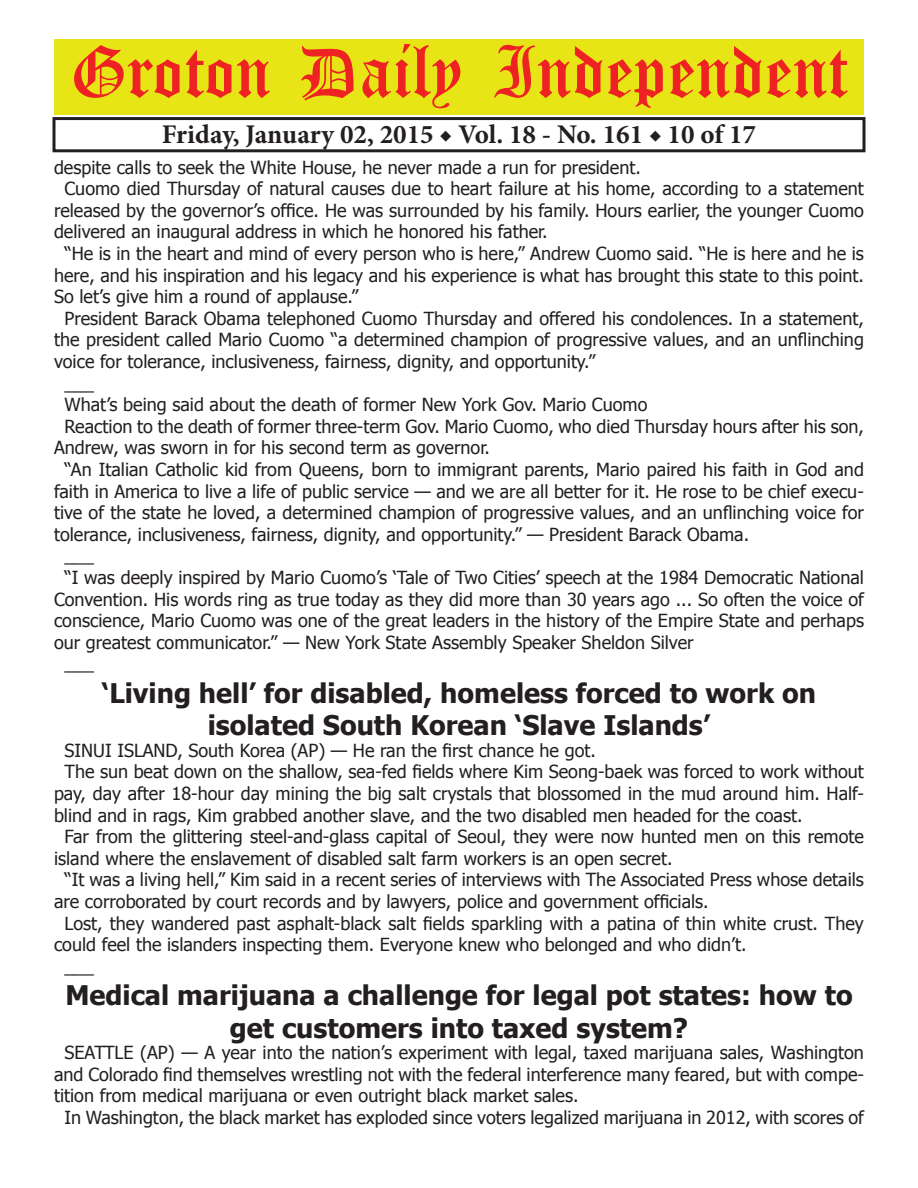
<style>
.page{position:relative;width:918px;height:1188px;background:#fff}
.page>*{position:absolute;margin:0;border:0;box-sizing:border-box;transform-origin:0 0}
.t1{font:54px "Old English Five";color:#ee2123}
.t2{font:700 27px/32.4px "Tahoma";color:#231f20;text-align:center}
.t3{font:700 27px "Minion Pro";color:#231f20}
.t4{font:18px "Tahoma";color:#231f20}
</style>
<div class="page">
<div style="left:52px;top:117px;width:814px;height:35px;border:3px solid #231f20"></div>
<div style="left:54px;top:40px;width:810px;height:75px;background:#e7e515"></div>
<h1 class="t1" style="left:70px;top:47px;width:779px">Groton Daily Independent</h1>
<h2 class="t3" style="left:162px;top:116px;width:596px">Friday, January 02, 2015 ◆ Vol. 18 - No. 161 ◆ 10 of 17</h2>
<p class="t4" style="left:54px;top:155px;width:588px">despite calls to seek the White House, he never made a run for president.</p>
<p class="t4" style="left:64px;top:177px;width:801px">Cuomo died Thursday of natural causes due to heart failure at his home, according to a statement</p>
<p class="t4" style="left:54px;top:198px;width:812px">released by the governor’s office. He was surrounded by his family. Hours earlier, the younger Cuomo</p>
<p class="t4" style="left:54px;top:220px;width:495px">delivered an inaugural address in which he honored his father.</p>
<p class="t4" style="left:64px;top:241px;width:801px">“He is in the heart and mind of every person who is here,” Andrew Cuomo said. “He is here and he is</p>
<p class="t4" style="left:54px;top:263px;width:812px">here, and his inspiration and his legacy and his experience is what has brought this state to this point.</p>
<p class="t4" style="left:54px;top:285px;width:306px">So let’s give him a round of applause.”</p>
<p class="t4" style="left:64px;top:306px;width:801px">President Barack Obama telephoned Cuomo Thursday and offered his condolences. In a statement,</p>
<p class="t4" style="left:54px;top:328px;width:811px">the president called Mario Cuomo “a determined champion of progressive values, and an unflinching</p>
<p class="t4" style="left:54px;top:349px;width:543px">voice for tolerance, inclusiveness, fairness, dignity, and opportunity.”</p>
<p class="t4" style="left:64px;top:371px;width:31px">___</p>
<p class="t4" style="left:64px;top:393px;width:585px">What’s being said about the death of former New York Gov. Mario Cuomo</p>
<p class="t4" style="left:64px;top:414px;width:801px">Reaction to the death of former three-term Gov. Mario Cuomo, who died Thursday hours after his son,</p>
<p class="t4" style="left:54px;top:436px;width:437px">Andrew, was sworn in for his second term as governor.</p>
<p class="t4" style="left:64px;top:457px;width:801px">“An Italian Catholic kid from Queens, born to immigrant parents, Mario paired his faith in God and</p>
<p class="t4" style="left:54px;top:479px;width:811px">faith in America to live a life of public service — and we are all better for it. He rose to be chief execu-</p>
<p class="t4" style="left:54px;top:501px;width:811px">tive of the state he loved, a determined champion of progressive values, and an unflinching voice for</p>
<p class="t4" style="left:54px;top:522px;width:697px">tolerance, inclusiveness, fairness, dignity, and opportunity.” — President Barack Obama.</p>
<p class="t4" style="left:64px;top:544px;width:31px">___</p>
<p class="t4" style="left:64px;top:565px;width:801px">“I was deeply inspired by Mario Cuomo’s ‘Tale of Two Cities’ speech at the 1984 Democratic National</p>
<p class="t4" style="left:54px;top:587px;width:811px">Convention. His words ring as true today as they did more than 30 years ago ... So often the voice of</p>
<p class="t4" style="left:54px;top:609px;width:812px">conscience, Mario Cuomo was one of the great leaders in the history of the Empire State and perhaps</p>
<p class="t4" style="left:54px;top:630px;width:641px">our greatest communicator.” — New York State Assembly Speaker Sheldon Silver</p>
<p class="t4" style="left:64px;top:652px;width:31px">___</p>
<h2 class="t2" style="left:102px;top:675px;width:716px">‘Living hell’ for disabled, homeless forced to work on isolated South Korean ‘Slave Islands’</h2>
<p class="t4" style="left:64px;top:738px;width:533px">SINUI ISLAND, South Korea (AP) — He ran the first chance he got.</p>
<p class="t4" style="left:64px;top:760px;width:801px">The sun beat down on the shallow, sea-fed fields where Kim Seong-baek was forced to work without</p>
<p class="t4" style="left:54px;top:781px;width:811px">pay, day after 18-hour day mining the big salt crystals that blossomed in the mud around him. Half-</p>
<p class="t4" style="left:54px;top:803px;width:750px">blind and in rags, Kim grabbed another slave, and the two disabled men headed for the coast.</p>
<p class="t4" style="left:64px;top:825px;width:801px">Far from the glittering steel-and-glass capital of Seoul, they were now hunted men on this remote</p>
<p class="t4" style="left:54px;top:846px;width:620px">island where the enslavement of disabled salt farm workers is an open secret.</p>
<p class="t4" style="left:64px;top:868px;width:801px">“It was a living hell,” Kim said in a recent series of interviews with The Associated Press whose details</p>
<p class="t4" style="left:54px;top:889px;width:656px">are corroborated by court records and by lawyers, police and government officials.</p>
<p class="t4" style="left:64px;top:911px;width:801px">Lost, they wandered past asphalt-black salt fields sparkling with a patina of thin white crust. They</p>
<p class="t4" style="left:54px;top:933px;width:694px">could feel the islanders inspecting them. Everyone knew who belonged and who didn’t.</p>
<p class="t4" style="left:64px;top:954px;width:31px">___</p>
<h2 class="t2" style="left:65px;top:978px;width:789px">Medical marijuana a challenge for legal pot states: how to get customers into taxed system?</h2>
<p class="t4" style="left:64px;top:1041px;width:801px">SEATTLE (AP) — A year into the nation’s experiment with legal, taxed marijuana sales, Washington</p>
<p class="t4" style="left:54px;top:1062px;width:812px">and Colorado find themselves wrestling not with the federal interference many feared, but with compe-</p>
<p class="t4" style="left:54px;top:1084px;width:526px">tition from medical marijuana or even outright black market sales.</p>
<p class="t4" style="left:64px;top:1105px;width:801px">In Washington, the black market has exploded since voters legalized marijuana in 2012, with scores of</p>
</div>
